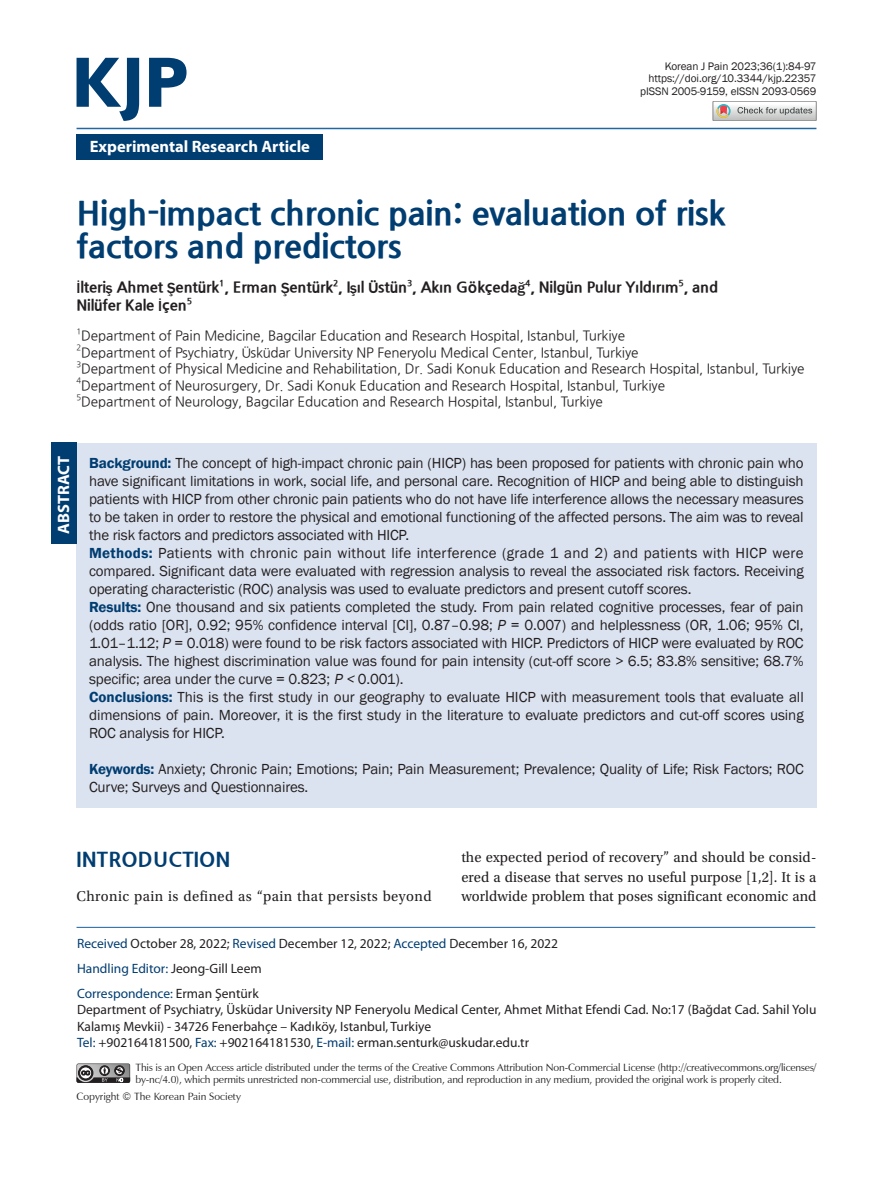
<style>
.page{position:relative;width:893px;height:1191px;background:#fff}
.page>*{position:absolute;margin:0;border:0;box-sizing:border-box;transform-origin:0 0}
.t1{font:800 33px/33px "Nanum Gothic";letter-spacing:-.01em;color:#003d71}
.t2{font:800 20.25px "Nanum Gothic";letter-spacing:.01em;color:#003d71}
.t3{font:700 16.5px "Myriad Pro";color:#fff}
.t4{font:15px/18px "Franklin Gothic";letter-spacing:-.01em;color:#231f20}
.t5{font:15px/19.5px "Utopia Std";letter-spacing:.005em;color:#231f20;text-align:justify}
.t6{font:800 15px "Nanum Gothic";letter-spacing:-.01em;color:#231f20}
.t7{font:15px "Utopia Std";letter-spacing:.03em;color:#231f20}
.t8{font:13.5px "Nanum Gothic";letter-spacing:-.01em;color:#231f20}
.t9{font:13.5px/25.2px "Myriad Pro";color:#231f20}
.t10{font:11.25px/12.8px "Franklin Gothic";letter-spacing:-.01em;color:#231f20;text-align:right}
.t11{font:10.5px/12.6px "Zapf Humanist 601 BT";letter-spacing:-.015em;color:#231f20}
.t12{font:800 8.7px "Nanum Gothic";color:#231f20}
.t13{font:7.8px "Nanum Gothic";color:#231f20}
.s1{font-family:"Franklin Gothic";font-weight:500}
.s2{font-weight:600;color:#003d71}
.s3{font-style:italic}
.s4{color:#003d71}
</style>
<div class="page">
<svg style="left:77px;top:1063px;width:53px;height:19px"></svg>
<hr style="left:77px;top:128px;width:739px;height:1px;background:#2168a2">
<hr style="left:77px;top:926px;width:738px;height:2px;background:#2168a2">
<div style="left:77px;top:134px;width:246px;height:26px;background:#003d71"></div>
<div style="left:76px;top:443px;width:740px;height:364px;background:#dce3f0"></div>
<div style="left:51px;top:443px;width:25px;height:101px;background:#003d71"></div>
<svg style="left:713px;top:101px;width:103px;height:20px"></svg>
<svg style="left:77px;top:58px;width:62px;height:63px"></svg>
<svg style="left:149px;top:58px;width:38px;height:49px"></svg>
<p class="t3" style="left:90px;top:136px;width:222px">Experimental Research Article</p>
<p class="t10" style="left:640px;top:60px;width:178px">Korean J Pain 2023;36(1):84-97 https://doi.org/10.3344/kjp.22357 pISSN 2005-9159, eISSN 2093-0569</p>
<h1 class="t1" style="left:77px;top:197px;width:651px">High-impact chronic pain: evaluation of risk factors and predictors</h1>
<p class="t6" style="left:77px;top:280px;width:643px"><span class="s1">İ</span>lteri<span class="s1">ş</span> Ahmet <span class="s1">Ş</span>entürk , Erman <span class="s1">Ş</span>entürk , I<span class="s1">ş</span>ıl Üstün , Akın Gökçeda<span class="s1">ğ</span> , Nilgün Pulur Yıldırım , and</p>
<p class="t12" style="left:219px;top:278px;width:7px">1</p>
<p class="t12" style="left:333px;top:278px;width:7px">2</p>
<p class="t12" style="left:407px;top:278px;width:7px">3</p>
<p class="t12" style="left:525px;top:278px;width:7px">4</p>
<p class="t12" style="left:679px;top:278px;width:7px">5</p>
<p class="t6" style="left:77px;top:298px;width:112px">Nilüfer Kale <span class="s1">İ</span>çen</p>
<p class="t12" style="left:187px;top:296px;width:7px">5</p>
<p class="t13" style="left:77px;top:327px;width:6px">1</p>
<p class="t8" style="left:81px;top:329px;width:545px">Department of Pain Medicine, Bagcilar Education and Research Hospital, Istanbul, Turkiye</p>
<p class="t13" style="left:77px;top:344px;width:6px">2</p>
<p class="t8" style="left:81px;top:346px;width:559px">Department of Psychiatry, Üsküdar University NP Feneryolu Medical Center, Istanbul, Turkiye</p>
<p class="t13" style="left:77px;top:360px;width:6px">3</p>
<p class="t8" style="left:81px;top:362px;width:725px">Department of Physical Medicine and Rehabilitation, Dr. Sadi Konuk Education and Research Hospital, Istanbul, Turkiye</p>
<p class="t13" style="left:77px;top:377px;width:6px">4</p>
<p class="t8" style="left:81px;top:379px;width:585px">Department of Neurosurgery, Dr. Sadi Konuk Education and Research Hospital, Istanbul, Turkiye</p>
<p class="t13" style="left:77px;top:393px;width:6px">5</p>
<p class="t8" style="left:81px;top:395px;width:523px">Department of Neurology, Bagcilar Education and Research Hospital, Istanbul, Turkiye</p>
<p class="t3" style="left:53px;top:534px;width:80px;rotate:-90deg">ABSTRACT</p>
<p class="t4" style="left:89px;top:454px;width:716px"><span class="s2">Background:</span> The concept of high-impact chronic pain (HICP) has been proposed for patients with chronic pain who have significant limitations in work, social life, and personal care. Recognition of HICP and being able to distinguish patients with HICP from other chronic pain patients who do not have life interference allows the necessary measures to be taken in order to restore the physical and emotional functioning of the affected persons. The aim was to reveal the risk factors and predictors associated with HICP.<br><span class="s2">Methods:</span> Patients with chronic pain without life interference (grade 1 and 2) and patients with HICP were compared. Significant data were evaluated with regression analysis to reveal the associated risk factors. Receiving operating characteristic (ROC) analysis was used to evaluate predictors and present cutoff scores.<br><span class="s2">Results:</span> One thousand and six patients completed the study. From pain related cognitive processes, fear of pain (odds ratio [OR], 0.92; 95% confidence interval [CI], 0.87–0.98; <span class="s3">P</span> = 0.007) and helplessness (OR, 1.06; 95% CI, 1.01–1.12; <span class="s3">P</span> = 0.018) were found to be risk factors associated with HICP. Predictors of HICP were evaluated by ROC analysis. The highest discrimination value was found for pain intensity (cut-off score &gt; 6.5; 83.8% sensitive; 68.7% specific; area under the curve = 0.823; <span class="s3">P &lt;</span> 0.001).<br><span class="s2">Conclusions:</span> This is the first study in our geography to evaluate HICP with measurement tools that evaluate all dimensions of pain. Moreover, it is the first study in the literature to evaluate predictors and cut-off scores using ROC analysis for HICP.</p>
<p class="t4" style="left:89px;top:760px;width:716px"><span class="s2">Keywords:</span> Anxiety; Chronic Pain; Emotions; Pain; Pain Measurement; Prevalence; Quality of Life; Risk Factors; ROC<br>Curve; Surveys and Questionnaires.</p>
<h2 class="t2" style="left:77px;top:848px;width:156px">INTRODUCTION</h2>
<p class="t7" style="left:77px;top:888px;width:357px">Chronic pain is defined as “pain that persists beyond</p>
<p class="t5" style="left:461px;top:848px;width:357px">the expected period of recovery” and should be consid&shy;ered a disease that serves no useful purpose [1,2]. It is a worldwide problem that poses significant economic and</p>
<p class="t9" style="left:77px;top:930px;width:483px"><span class="s4">Received</span> October 28, 2022; <span class="s4">Revised</span> December 12, 2022; <span class="s4">Accepted</span> December 16, 2022<br><span class="s4">Handling Editor:</span> Jeong-Gill Leem<br><span class="s4">Correspondence:</span> Erman Şentürk</p>
<p class="t9" style="left:77px;top:1001px;width:741px;line-height:16.2px">Department of Psychiatry, Üsküdar University NP Feneryolu Medical Center, Ahmet Mithat Efendi Cad. No:17 (Bağdat Cad. Sahil Yolu<br>Kalamış Mevkii) - 34726 Fenerbahçe – Kadıköy, Istanbul, Turkiye<br><span class="s4">Tel:</span> +902164181500, <span class="s4">Fax:</span> +902164181530, <span class="s4">E-mail:</span> erman.senturk@uskudar.edu.tr</p>
<p class="t11" style="left:135px;top:1060px;width:682px">This is an Open Access article distributed under the terms of the Creative Commons Attribution Non-Commercial License (http://creativecommons.org/licenses/ by-nc/4.0), which permits unrestricted non-commercial use, distribution, and reproduction in any medium, provided the original work is properly cited.</p>
<p class="t11" style="left:77px;top:1090px;width:166px">Copyright © The Korean Pain Society</p>
</div>
